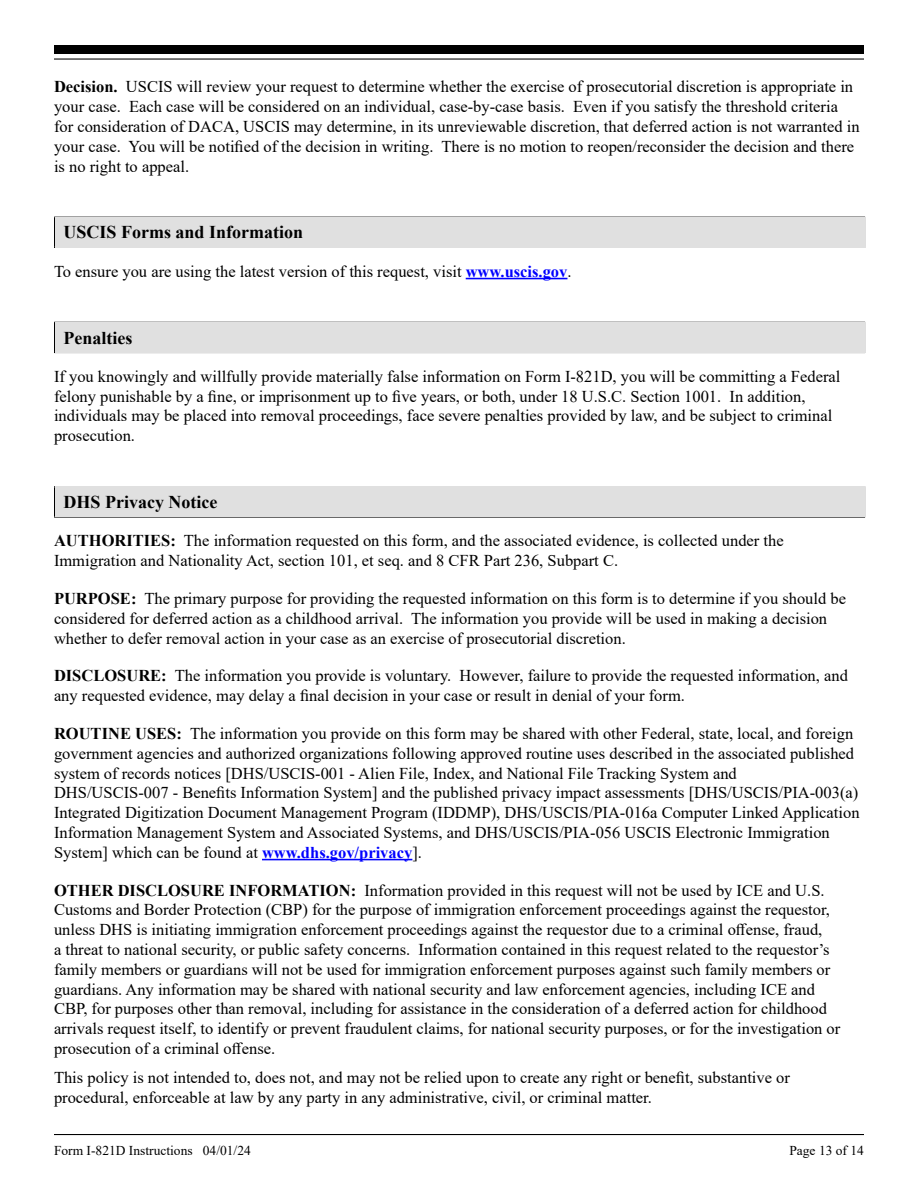
<style>
.page{position:relative;width:918px;height:1188px;background:#fff}
.page>*{position:absolute;margin:0;border:0;box-sizing:border-box;transform-origin:0 0}
.t1{font:700 18px "Times New Roman";color:#000}
.t2{font:16.5px/19.8px "Times New Roman";color:#000}
.t3{font:13.5px "Times New Roman";color:#000}
.s1{font-weight:700}
.s2{font-weight:700;color:#00f}
</style>
<div class="page">
<hr style="left:54px;top:1134px;width:810px;height:1px;background:#000">
<div style="left:54px;top:45px;width:810px;height:9px;background:#000"></div>
<hr style="left:54px;top:58px;width:810px;height:2px;background:#000">
<hr style="left:54px;top:516px;width:811px;height:2px;background:#000">
<svg style="left:54px;top:487px;width:1px;height:29px"></svg>
<hr style="left:54px;top:486px;width:811px;height:1px;background:#000">
<div style="left:55px;top:487px;width:810px;height:30px;background:#e0e0e0"></div>
<hr style="left:54px;top:352px;width:811px;height:1px;background:#000">
<svg style="left:54px;top:323px;width:1px;height:29px"></svg>
<hr style="left:54px;top:322px;width:811px;height:1px;background:#000">
<div style="left:55px;top:322px;width:810px;height:31px;background:#e0e0e0"></div>
<hr style="left:54px;top:247px;width:811px;height:1px;background:#000">
<svg style="left:54px;top:218px;width:1px;height:29px"></svg>
<hr style="left:54px;top:217px;width:811px;height:1px;background:#000">
<div style="left:55px;top:217px;width:810px;height:30px;background:#e0e0e0"></div>
<hr style="left:466px;top:278px;width:101px;height:1px;background:#00f">
<hr style="left:262px;top:859px;width:150px;height:1px;background:#00f">
<p class="t2" style="left:54px;top:76px;width:807px"><span class="s1">Decision.</span> USCIS will review your request to determine whether the exercise of prosecutorial discretion is appropriate in your case. Each case will be considered on an individual, case-by-case basis. Even if you satisfy the threshold criteria for consideration of DACA, USCIS may determine, in its unreviewable discretion, that deferred action is not warranted in your case. You will be notified of the decision in writing. There is no motion to reopen/reconsider the decision and there is no right to appeal.</p>
<h1 class="t1" style="left:64px;top:219px;width:241px">USCIS Forms and Information</h1>
<p class="t2" style="left:54px;top:261px;width:519px">To ensure you are using the latest version of this request, visit <span class="s2">www.uscis.gov</span>.</p>
<h1 class="t1" style="left:64px;top:325px;width:70px">Penalties</h1>
<p class="t2" style="left:54px;top:366px;width:788px">If you knowingly and willfully provide materially false information on Form I-821D, you will be committing a Federal felony punishable by a fine, or imprisonment up to five years, or both, under 18 U.S.C. Section 1001. In addition, individuals may be placed into removal proceedings, face severe penalties provided by law, and be subject to criminal prosecution.</p>
<h1 class="t1" style="left:64px;top:489px;width:155px">DHS Privacy Notice</h1>
<p class="t2" style="left:54px;top:530px;width:731px"><span class="s1">AUTHORITIES:</span> The information requested on this form, and the associated evidence, is collected under the<br>Immigration and Nationality Act, section 101, et seq. and 8 CFR Part 236, Subpart C.</p>
<p class="t2" style="left:54px;top:588px;width:794px"><span class="s1">PURPOSE:</span> The primary purpose for providing the requested information on this form is to determine if you should be considered for deferred action as a childhood arrival. The information you provide will be used in making a decision whether to defer removal action in your case as an exercise of prosecutorial discretion.</p>
<p class="t2" style="left:54px;top:665px;width:795px"><span class="s1">DISCLOSURE:</span> The information you provide is voluntary. However, failure to provide the requested information, and any requested evidence, may delay a final decision in your case or result in denial of your form.</p>
<p class="t2" style="left:54px;top:723px;width:807px"><span class="s1">ROUTINE USES:</span> The information you provide on this form may be shared with other Federal, state, local, and foreign government agencies and authorized organizations following approved routine uses described in the associated published system of records notices [DHS/USCIS-001 - Alien File, Index, and National File Tracking System and<br>DHS/USCIS-007 - Benefits Information System] and the published privacy impact assessments [DHS/USCIS/PIA-003(a)<br>Integrated Digitization Document Management Program (IDDMP), DHS/USCIS/PIA-016a Computer Linked Application Information Management System and Associated Systems, and DHS/USCIS/PIA-056 USCIS Electronic Immigration System] which can be found at <span class="s2">www.dhs.gov/privacy</span>].</p>
<p class="t2" style="left:54px;top:880px;width:788px"><span class="s1">OTHER DISCLOSURE INFORMATION:</span> Information provided in this request will not be used by ICE and U.S.<br>Customs and Border Protection (CBP) for the purpose of immigration enforcement proceedings against the requestor, unless DHS is initiating immigration enforcement proceedings against the requestor due to a criminal offense, fraud,<br>a threat to national security, or public safety concerns. Information contained in this request related to the requestor’s family members or guardians will not be used for immigration enforcement purposes against such family members or guardians. Any information may be shared with national security and law enforcement agencies, including ICE and CBP, for purposes other than removal, including for assistance in the consideration of a deferred action for childhood arrivals request itself, to identify or prevent fraudulent claims, for national security purposes, or for the investigation or prosecution of a criminal offense.</p>
<p class="t2" style="left:54px;top:1067px;width:738px">This policy is not intended to, does not, and may not be relied upon to create any right or benefit, substantive or procedural, enforceable at law by any party in any administrative, civil, or criminal matter.</p>
<p class="t3" style="left:54px;top:1141px;width:198px">Form I-821D Instructions 04/01/24</p>
<p class="t3" style="left:789px;top:1141px;width:76px">Page 13 of 14</p>
</div>
